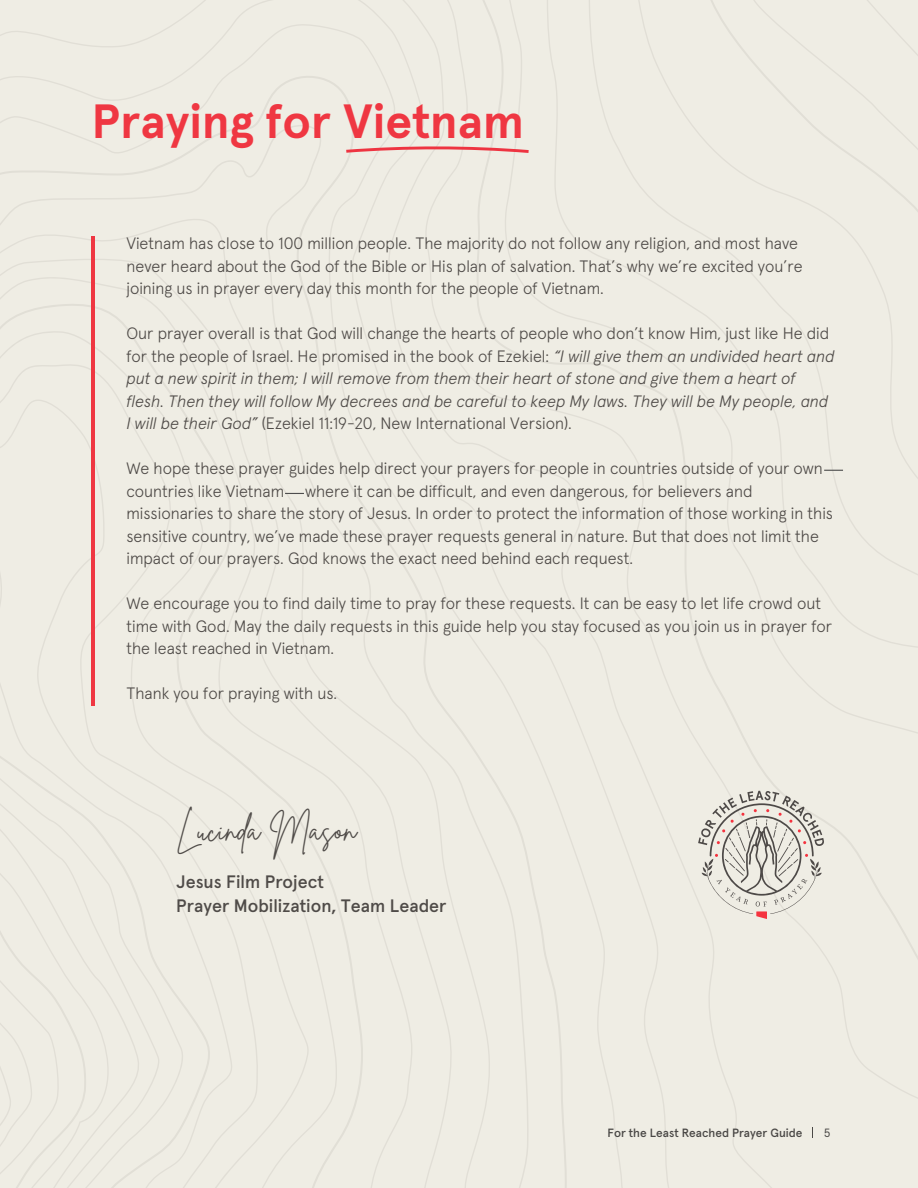
<style>
.page{position:relative;width:918px;height:1188px;background:#fff}
.page>*{position:absolute;margin:0;border:0;box-sizing:border-box;transform-origin:0 0}
.t1{font:700 48px "Apercu Pro";color:#ef3742}
.t2{font:31.95px "Brittany Signature";color:#4f4b48}
.t3{font:500 18px "Apercu Pro";color:#4f4b48}
.t4{font:300 16.5px/22.5px "Apercu Pro";color:#4f4b48}
.t5{font:italic 300 16.5px/22.5px "Apercu Pro";color:#4f4b48}
.t6{font:500 12px "Apercu Pro";color:#4a4846}
.t7{font:12px "Apercu Pro";color:#4a4846}
.s1{font-style:normal}
</style>
<div class="page">
<div style="left:206px;top:0;width:68px;height:39px;background:#efede4"></div>
<div style="left:0;top:0;width:206px;height:39px;background:#efede4"></div>
<div style="left:420px;top:0;width:498px;height:1177px;background:#efede4"></div>
<div style="left:0;top:39px;width:612px;height:1149px;background:#efede4"></div>
<div style="left:476px;top:0;width:442px;height:1065px;background:#efede4"></div>
<div style="left:710px;top:0;width:208px;height:487px;background:#efede4"></div>
<hr style="left:91px;top:236px;width:4px;height:470px;background:#ef3742">
<svg style="left:346px;top:145px;width:183px;height:8px"></svg>
<svg style="left:698px;top:791px;width:126px;height:128px;background:#d7d3cb"></svg>
<svg style="left:285px;top:493px;width:19px;height:1px"></svg>
<svg style="left:824px;top:470px;width:19px;height:1px"></svg>
<p class="t1" style="left:92px;top:100px;width:434px">Praying for Vietnam</p>
<p class="t4" style="left:126px;top:233px;width:678px">Vietnam has close to 100 million people. The majority do not follow any religion, and most have never heard about the God of the Bible or His plan of salvation. That’s why we’re excited you’re joining us in prayer every day this month for the people of Vietnam.</p>
<p class="t5" style="left:126px;top:323px;width:710px"><span class="s1">Our prayer overall is that God will change the hearts of people who don’t know Him, just like He did for the people of Israel. He promised in the book of Ezekiel:</span> “I will give them an undivided heart and put a new spirit in them; I will remove from them their heart of stone and give them a heart of flesh. Then they will follow My decrees and be careful to keep My laws. They will be My people, and I will be their God” <span class="s1">(Ezekiel 11:19-20, New International Version).</span></p>
<p class="t4" style="left:126px;top:458px;width:698px">We hope these prayer guides help direct your prayers for people in countries outside of your own countries like Vietnam</p>
<p class="t4" style="left:126px;top:481px;width:708px;text-indent:179px">where it can be difficult, and even dangerous, for believers and missionaries to share the story of Jesus. In order to protect the information of those working in this sensitive country, we’ve made these prayer requests general in nature. But that does not limit the impact of our prayers. God knows the exact need behind each request.</p>
<p class="t4" style="left:126px;top:593px;width:707px">We encourage you to find daily time to pray for these requests. It can be easy to let life crowd out time with God. May the daily requests in this guide help you stay focused as you join us in prayer for the least reached in Vietnam.</p>
<p class="t4" style="left:126px;top:683px;width:212px">Thank you for praying with us.</p>
<p class="t2" style="left:176px;top:809px;width:182px">Lucinda Mason</p>
<p class="t3" style="left:176px;top:874px;width:149px">Jesus Film Project</p>
<p class="t3" style="left:176px;top:898px;width:272px">Prayer Mobilization, Team Leader</p>
<p class="t6" style="left:608px;top:1128px;width:196px">For the Least Reached Prayer Guide</p>
<p class="t7" style="left:824px;top:1127px;width:8px">5</p>
</div>
